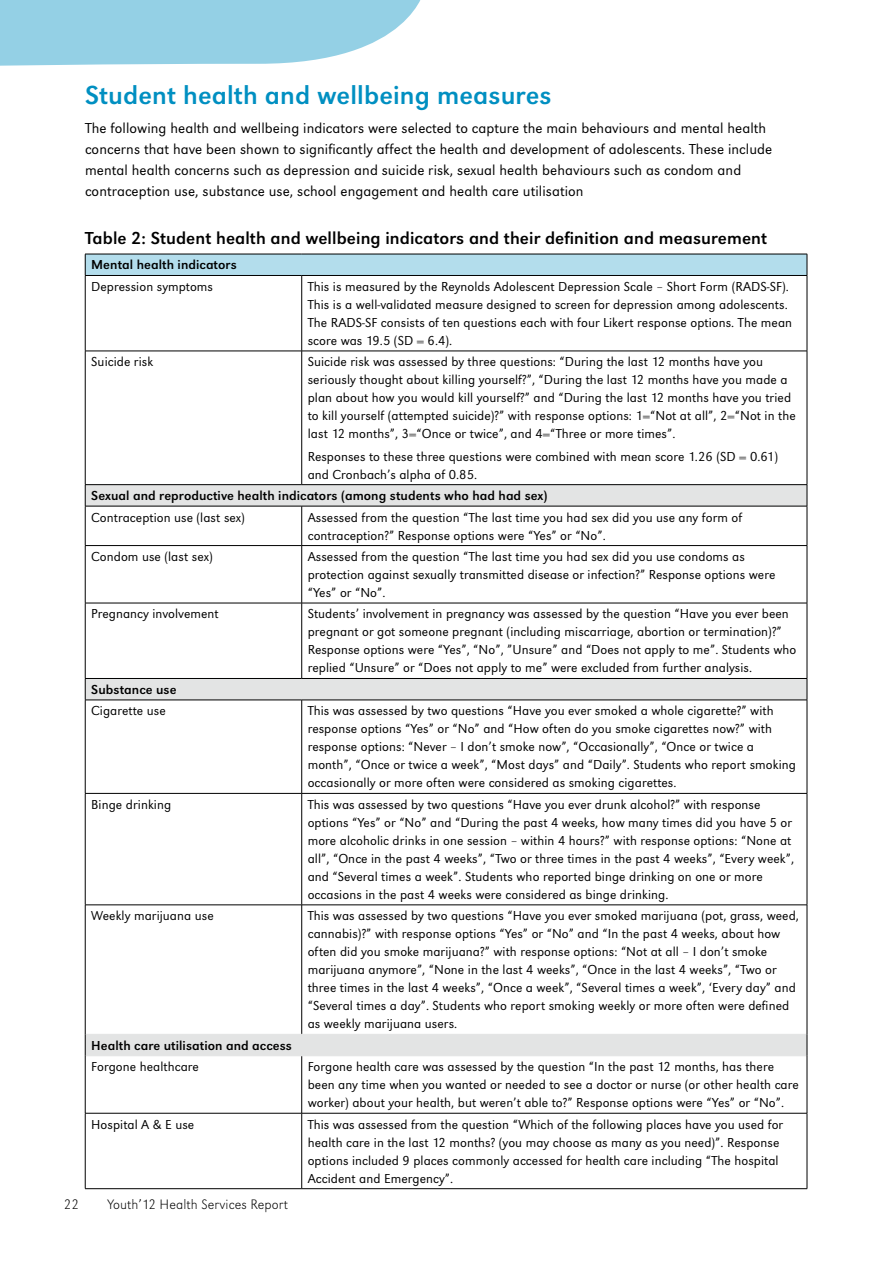
<style>
.page{position:relative;width:893px;height:1263px;background:#fff}
.page>*{position:absolute;margin:0;border:0;box-sizing:border-box;transform-origin:0 0}
.t1{font:27px "Grot Macron Reg";letter-spacing:.005em;color:#008fc1}
.t2{font:18px "Grot Macron Reg";letter-spacing:.005em;color:#000}
.t3{font:300 15px/21px "Grot Macron";letter-spacing:.005em;color:#000}
.t4{font:14.25px "Grot Macron Extra Lt";letter-spacing:.005em;color:#000}
.t5{font:300 13.5px/18px "Grot Macron";letter-spacing:.005em;color:#000}
.t6{font:13.5px "Grot Macron Reg";letter-spacing:.005em;color:#000}
</style>
<div class="page">
<svg style="left:0;top:0;width:421px;height:66px;background:#a0d5e8"></svg>
<div style="left:85px;top:254px;width:722px;height:21px;background:#b3ddec"></div>
<svg style="left:86px;top:485px;width:721px;height:570px"></svg>
<hr style="left:85px;top:275px;width:217px;height:1px;background:#000">
<hr style="left:302px;top:275px;width:505px;height:1px;background:#000">
<hr style="left:301px;top:276px;width:1px;height:75px;background:#000">
<hr style="left:85px;top:351px;width:217px;height:1px;background:#000">
<hr style="left:302px;top:351px;width:505px;height:1px;background:#000">
<hr style="left:301px;top:351px;width:1px;height:133px;background:#000">
<hr style="left:85px;top:484px;width:217px;height:1px;background:#000">
<hr style="left:302px;top:484px;width:505px;height:1px;background:#000">
<hr style="left:85px;top:506px;width:217px;height:1px;background:#000">
<hr style="left:302px;top:506px;width:505px;height:1px;background:#000">
<hr style="left:301px;top:506px;width:1px;height:39px;background:#000">
<hr style="left:85px;top:545px;width:217px;height:1px;background:#000">
<hr style="left:302px;top:545px;width:505px;height:1px;background:#000">
<hr style="left:301px;top:546px;width:1px;height:57px;background:#000">
<hr style="left:85px;top:603px;width:217px;height:1px;background:#000">
<hr style="left:302px;top:603px;width:505px;height:1px;background:#000">
<hr style="left:301px;top:603px;width:1px;height:75px;background:#000">
<hr style="left:85px;top:678px;width:217px;height:1px;background:#000">
<hr style="left:302px;top:678px;width:505px;height:1px;background:#000">
<hr style="left:85px;top:700px;width:217px;height:1px;background:#000">
<hr style="left:302px;top:700px;width:505px;height:1px;background:#000">
<hr style="left:301px;top:700px;width:1px;height:93px;background:#000">
<hr style="left:85px;top:793px;width:217px;height:1px;background:#000">
<hr style="left:302px;top:793px;width:505px;height:1px;background:#000">
<hr style="left:301px;top:793px;width:1px;height:112px;background:#000">
<hr style="left:85px;top:904px;width:217px;height:1px;background:#000">
<hr style="left:302px;top:904px;width:505px;height:1px;background:#000">
<hr style="left:301px;top:905px;width:1px;height:129px;background:#000">
<hr style="left:301px;top:1056px;width:1px;height:57px;background:#000">
<hr style="left:85px;top:1113px;width:217px;height:1px;background:#000">
<hr style="left:302px;top:1113px;width:505px;height:1px;background:#000">
<hr style="left:301px;top:1113px;width:1px;height:75px;background:#000">
<hr style="left:85px;top:1188px;width:217px;height:1px;background:#000">
<hr style="left:302px;top:1188px;width:505px;height:1px;background:#000">
<hr style="left:85px;top:1034px;width:217px;height:1px;background:#e3e4e4">
<hr style="left:302px;top:1034px;width:505px;height:1px;background:#e3e4e4">
<hr style="left:85px;top:1055px;width:217px;height:1px;background:#e3e4e4">
<hr style="left:302px;top:1055px;width:505px;height:1px;background:#e3e4e4">
<hr style="left:85px;top:254px;width:217px;height:1px;background:#000">
<svg style="left:85px;top:254px;width:1px;height:21px"></svg>
<hr style="left:302px;top:254px;width:505px;height:1px;background:#000">
<svg style="left:807px;top:254px;width:1px;height:21px"></svg>
<hr style="left:85px;top:276px;width:1px;height:75px;background:#000">
<hr style="left:807px;top:276px;width:1px;height:75px;background:#000">
<hr style="left:85px;top:351px;width:1px;height:133px;background:#000">
<hr style="left:807px;top:351px;width:1px;height:133px;background:#000">
<svg style="left:85px;top:485px;width:1px;height:21px"></svg>
<svg style="left:807px;top:485px;width:1px;height:21px"></svg>
<hr style="left:85px;top:506px;width:1px;height:39px;background:#000">
<hr style="left:807px;top:506px;width:1px;height:39px;background:#000">
<hr style="left:85px;top:546px;width:1px;height:57px;background:#000">
<hr style="left:807px;top:546px;width:1px;height:57px;background:#000">
<hr style="left:85px;top:603px;width:1px;height:75px;background:#000">
<hr style="left:807px;top:603px;width:1px;height:75px;background:#000">
<svg style="left:85px;top:679px;width:1px;height:21px"></svg>
<svg style="left:807px;top:679px;width:1px;height:21px"></svg>
<hr style="left:85px;top:700px;width:1px;height:93px;background:#000">
<hr style="left:807px;top:700px;width:1px;height:93px;background:#000">
<hr style="left:85px;top:793px;width:1px;height:112px;background:#000">
<hr style="left:807px;top:793px;width:1px;height:112px;background:#000">
<hr style="left:85px;top:905px;width:1px;height:129px;background:#000">
<hr style="left:807px;top:905px;width:1px;height:129px;background:#000">
<svg style="left:85px;top:1034px;width:1px;height:22px"></svg>
<svg style="left:807px;top:1034px;width:1px;height:22px"></svg>
<hr style="left:85px;top:1056px;width:1px;height:57px;background:#000">
<hr style="left:807px;top:1056px;width:1px;height:57px;background:#000">
<hr style="left:85px;top:1113px;width:1px;height:75px;background:#000">
<hr style="left:807px;top:1113px;width:1px;height:75px;background:#000">
<h1 class="t1" style="left:85px;top:79px;width:468px">Student health and wellbeing measures</h1>
<p class="t3" style="left:85px;top:118px;width:689px">The following health and wellbeing indicators were selected to capture the main behaviours and mental health concerns that have been shown to significantly affect the health and development of adolescents. These include mental health concerns such as depression and suicide risk, sexual health behaviours such as condom and contraception use, substance use, school engagement and health care utilisation</p>
<h2 class="t2" style="left:85px;top:227px;width:684px">Table 2: Student health and wellbeing indicators and their definition and measurement</h2>
<p class="t6" style="left:91px;top:257px;width:147px">Mental health indicators</p>
<p class="t5" style="left:91px;top:278px;width:123px">Depression symptoms</p>
<p class="t5" style="left:308px;top:278px;width:486px">This is measured by the Reynolds Adolescent Depression Scale – Short Form (RADS-SF).<br>This is a well-validated measure designed to screen for depression among adolescents.<br>The RADS-SF consists of ten questions each with four Likert response options. The mean score was 19.5 (SD = 6.4).</p>
<p class="t5" style="left:91px;top:353px;width:64px">Suicide risk</p>
<p class="t5" style="left:308px;top:353px;width:490px">Suicide risk was assessed by three questions: “During the last 12 months have you seriously thought about killing yourself?”, “During the last 12 months have you made a plan about how you would kill yourself?” and “During the last 12 months have you tried to kill yourself (attempted suicide)?” with response options: 1=“Not at all”, 2=“Not in the last 12 months”, 3=“Once or twice”, and 4=“Three or more times”.</p>
<p class="t5" style="left:308px;top:447px;width:472px">Responses to these three questions were combined with mean score 1.26 (SD = 0.61) and Cronbach’s alpha of 0.85.</p>
<p class="t6" style="left:91px;top:488px;width:458px">Sexual and reproductive health indicators (among students who had had sex)</p>
<p class="t5" style="left:91px;top:508px;width:155px">Contraception use (last sex)</p>
<p class="t5" style="left:308px;top:508px;width:436px">Assessed from the question “The last time you had sex did you use any form of contraception?” Response options were “Yes” or “No”.</p>
<p class="t5" style="left:91px;top:548px;width:123px">Condom use (last sex)</p>
<p class="t5" style="left:308px;top:548px;width:469px">Assessed from the question “The last time you had sex did you use condoms as protection against sexually transmitted disease or infection?” Response options were “Yes” or “No”.</p>
<p class="t5" style="left:91px;top:605px;width:129px">Pregnancy involvement</p>
<p class="t5" style="left:308px;top:605px;width:490px">Students’ involvement in pregnancy was assessed by the question “Have you ever been pregnant or got someone pregnant (including miscarriage, abortion or termination)?” Response options were “Yes”, “No”, ”Unsure” and “Does not apply to me”. Students who replied “Unsure” or “Does not apply to me” were excluded from further analysis.</p>
<p class="t6" style="left:91px;top:681px;width:87px">Substance use</p>
<p class="t5" style="left:91px;top:702px;width:76px">Cigarette use</p>
<p class="t5" style="left:308px;top:702px;width:490px">This was assessed by two questions “Have you ever smoked a whole cigarette?” with response options “Yes” or “No” and “How often do you smoke cigarettes now?” with response options: “Never – I don’t smoke now”, “Occasionally”, “Once or twice a month”, “Once or twice a week”, “Most days” and “Daily”. Students who report smoking occasionally or more often were considered as smoking cigarettes.</p>
<p class="t5" style="left:91px;top:795px;width:81px">Binge drinking</p>
<p class="t5" style="left:308px;top:795px;width:488px">This was assessed by two questions “Have you ever drunk alcohol?” with response options “Yes” or “No” and “During the past 4 weeks, how many times did you have 5 or more alcoholic drinks in one session – within 4 hours?” with response options: “None at all”, “Once in the past 4 weeks”, “Two or three times in the past 4 weeks”, “Every week”, and “Several times a week”. Students who reported binge drinking on one or more occasions in the past 4 weeks were considered as binge drinking.</p>
<p class="t5" style="left:91px;top:907px;width:124px">Weekly marijuana use</p>
<p class="t5" style="left:308px;top:907px;width:493px">This was assessed by two questions “Have you ever smoked marijuana (pot, grass, weed, cannabis)?” with response options “Yes” or “No” and “In the past 4 weeks, about how often did you smoke marijuana?” with response options: “Not at all – I don’t smoke marijuana anymore”, “None in the last 4 weeks”, “Once in the last 4 weeks”, “Two or three times in the last 4 weeks”, “Once a week”, “Several times a week”, ‘Every day” and “Several times a day”. Students who report smoking weekly or more often were defined as weekly marijuana users.</p>
<p class="t6" style="left:91px;top:1037px;width:202px">Health care utilisation and access</p>
<p class="t5" style="left:91px;top:1058px;width:109px">Forgone healthcare</p>
<p class="t5" style="left:308px;top:1058px;width:493px">Forgone health care was assessed by the question “In the past 12 months, has there been any time when you wanted or needed to see a doctor or nurse (or other health care worker) about your health, but weren’t able to?” Response options were “Yes” or “No”.</p>
<p class="t5" style="left:91px;top:1115px;width:105px">Hospital A &amp; E use</p>
<p class="t5" style="left:308px;top:1115px;width:477px">This was assessed from the question “Which of the following places have you used for health care in the last 12 months? (you may choose as many as you need)”. Response options included 9 places commonly accessed for health care including “The hospital Accident and Emergency”.</p>
<p class="t4" style="left:64px;top:1195px;width:17px">22</p>
<p class="t4" style="left:107px;top:1196px;width:182px">Youth’12 Health Services Report</p>
</div>
